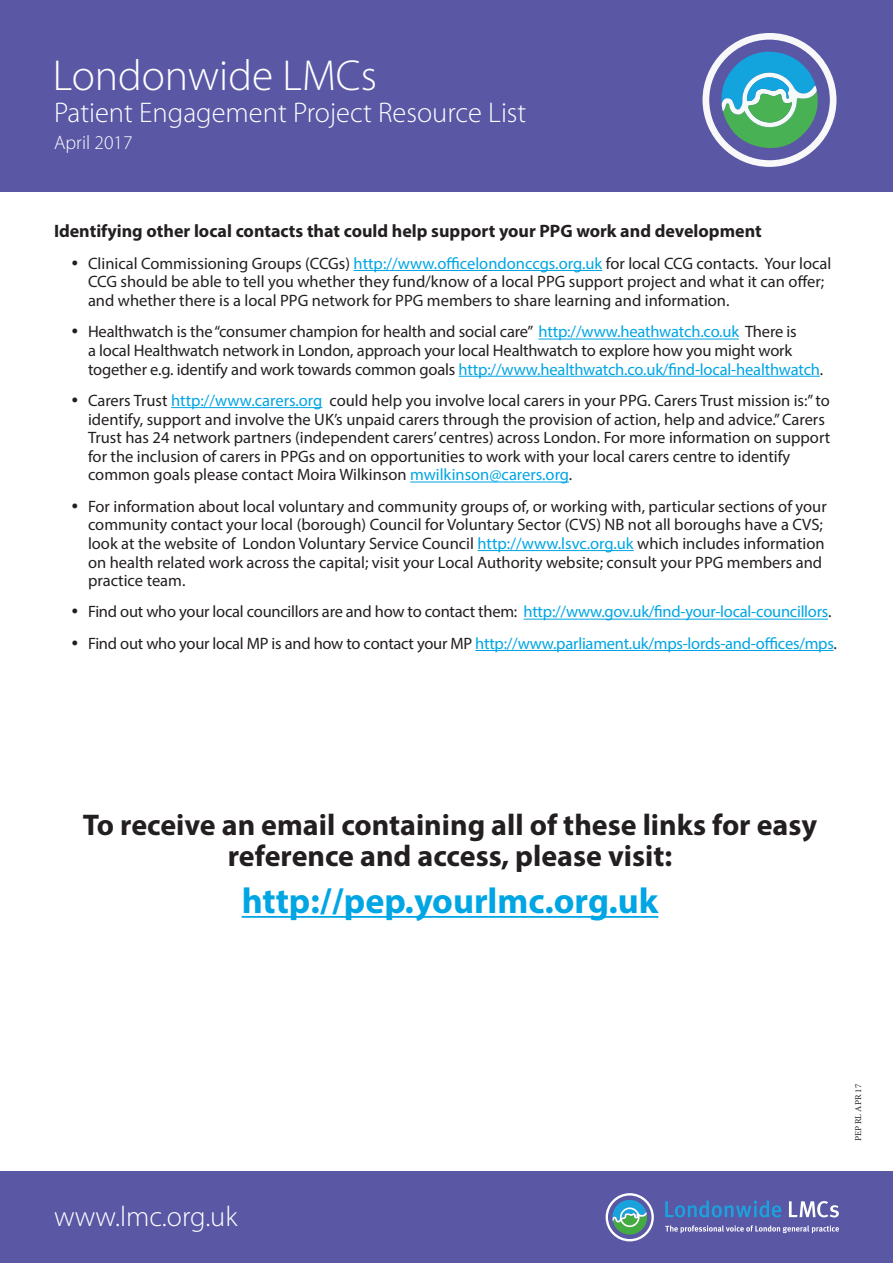
<style>
.page{position:relative;width:893px;height:1263px;background:#fff}
.page>*{position:absolute;margin:0;border:0;box-sizing:border-box;transform-origin:0 0}
.t1{font:300 43.5px "Myriad Pro";color:#fff}
.Bullets{font:700 36px "Myriad Pro";color:#00a5e3}
.Bullets-2{font:700 30px/30.6px "Myriad Pro";color:#231f20;text-align:center}
.t2{font:300 28.5px "Myriad Pro";color:#fff}
.t3{font:300 19.5px "Myriad Pro";color:#fff}
.Bodu_bold{font:700 18px "Myriad Pro";color:#231f20}
.t4{font:16.5px/18.6px "Myriad Pro";color:#231f20}
.t5{font:16.5px "Myriad Pro";letter-spacing:-.015em;color:#00a5e3}
.t6{font:9px "Minion Pro";letter-spacing:-.005em;color:#231f20}
.s1{color:#00a5e3}
.s2{color:#231f20}
</style>
<div class="page">
<div style="left:0;top:0;width:893px;height:191px;background:#5a57a5"></div>
<svg style="left:702px;top:33px;width:134px;height:134px"></svg>
<div style="left:0;top:1171px;width:893px;height:92px;background:#5a57a5"></div>
<svg style="left:665px;top:1225px;width:174px;height:8px"></svg>
<svg style="left:665px;top:1200px;width:116px;height:17px"></svg>
<svg style="left:789px;top:1201px;width:50px;height:16px"></svg>
<svg style="left:606px;top:1193px;width:48px;height:48px"></svg>
<hr style="left:354px;top:270px;width:248px;height:1px;background:#00a5e3">
<hr style="left:538px;top:339px;width:201px;height:1px;background:#00a5e3">
<hr style="left:459px;top:376px;width:361px;height:1px;background:#00a5e3">
<hr style="left:171px;top:407px;width:151px;height:1px;background:#00a5e3">
<hr style="left:410px;top:482px;width:159px;height:1px;background:#00a5e3">
<hr style="left:478px;top:550px;width:156px;height:1px;background:#00a5e3">
<hr style="left:524px;top:619px;width:304px;height:1px;background:#00a5e3">
<hr style="left:475px;top:650px;width:358px;height:1px;background:#00a5e3">
<hr style="left:242px;top:916px;width:416px;height:2px;background:#00a5e3">
<p class="t1" style="left:53px;top:52px;width:326px">Londonwide LMCs</p>
<p class="t2" style="left:54px;top:97px;width:474px">Patient Engagement Project Resource List</p>
<p class="t3" style="left:54px;top:132px;width:80px">April 2017</p>
<p class="Bodu_bold" style="left:54px;top:220px;width:709px">Identifying other local contacts that could help support your PPG work and development</p>
<p class="t4" style="left:88px;top:254px;width:745px">Clinical Commissioning Groups (CCGs) <span class="s1">http://www.officelondonccgs.org.uk</span> for local CCG contacts. Your local<br>CCG should be able to tell you whether they fund/know of a local PPG support project and what it can offer; and whether there is a local PPG network for PPG members to share learning and information.</p>
<p class="t4" style="left:88px;top:322px;width:737px">Healthwatch is the “consumer champion for health and social care” <span class="s1">http://www.heathwatch.co.uk</span> There is<br>a local Healthwatch network in London, approach your local Healthwatch to explore how you might work together e.g. identify and work towards common goals <span class="s1">http://www.healthwatch.co.uk/find-local-healthwatch</span>.</p>
<p class="t4" style="left:88px;top:391px;width:744px">Carers Trust <span class="s1">http://www.carers.org</span> could help you involve local carers in your PPG. Carers Trust mission is:” to identify, support and involve the UK’s unpaid carers through the provision of action, help and advice.” Carers Trust has 24 network partners (independent carers’ centres) across London. For more information on support for the inclusion of carers in PPGs and on opportunities to work with your local carers centre to identify common goals please contact Moira Wilkinson <span class="s1">mwilkinson@carers.org</span>.</p>
<p class="t4" style="left:88px;top:497px;width:740px">For information about local voluntary and community groups of, or working with, particular sections of your community contact your local (borough) Council for Voluntary Sector (CVS) NB not all boroughs have a CVS; look at the website of London Voluntary Service Council <span class="s1">http://www.lsvc.org.uk</span> which includes information on health related work across the capital; visit your Local Authority website; consult your PPG members and practice team.</p>
<p class="t4" style="left:88px;top:602px;width:745px">Find out who your local councillors are and how to contact them: <span class="s1">http://www.gov.uk/find-your-local-councillors</span>.</p>
<p class="t5" style="left:88px;top:633px;width:750px"><span class="s2">Find out who your local MP is and how to contact your MP</span> http://www.parliament.uk/mps-lords-and-offices/mps<span class="s2">.</span></p>
<p class="Bullets-2" style="left:83px;top:809px;width:736px">To receive an email containing all of these links for easy reference and access, please visit:</p>
<p class="Bullets" style="left:242px;top:878px;width:418px">http://pep.yourlmc.org.uk</p>
<p class="t2" style="left:54px;top:1201px;width:185px">www.lmc.org.uk</p>
<p class="t6" style="left:852px;top:1141px;width:59px;rotate:-90deg">PEP RL APR 17</p>
</div>
